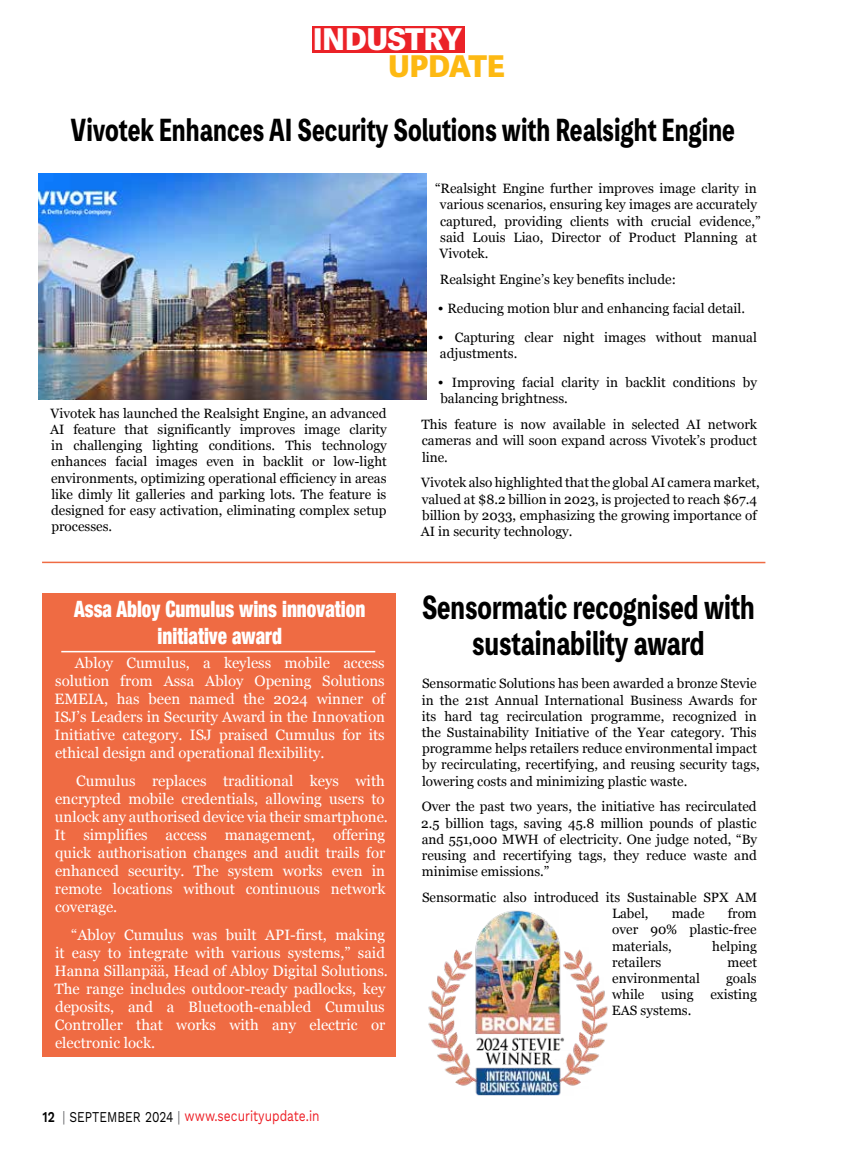
<style>
.page{position:relative;width:851px;height:1170px;background:#fff}
.page>*{position:absolute;margin:0;border:0;box-sizing:border-box;transform-origin:0 0}
.t1{font:800 30px/36px "Toppan Bunkyu Midashi Gothic Std N";color:#000;text-align:center;scale:.78 1}
.t2{font:800 30px "Adelle Sans Devanagari";color:#fff}
.t3{font:800 30px "Adelle Sans Devanagari";color:#fdb913}
.t4{font:800 28.5px "Toppan Bunkyu Midashi Gothic Std N";color:#000;scale:.78 1}
.t5{font:900 condensed 22.5px/27px "Helvetica Neue";color:#fff;text-align:center;scale:.85 1}
.t6{font:15px/18px "Georgia";color:#fff}
.t7{font:15px "Work Sans";color:#ed1d24;scale:.8 1}
.t8{font:13.5px/16.2px "Georgia";color:#000}
.s1{font-weight:600;color:#000}
.s2{color:#636466}
.s3{color:#000}
.s4{font-size:15px}
</style>
<div class="page">
<div style="left:43px;top:593px;width:352px;height:464px;background:#ef6b43"></div>
<div style="left:312px;top:26px;width:152px;height:26px;background:#eb2227"></div>
<hr style="left:61px;top:650px;width:314px;height:2px;background:#fff">
<img style="left:428px;top:910px;width:180px;height:185px">
<img style="left:38px;top:174px;width:388px;height:225px">
<hr style="left:42px;top:561px;width:723px;height:2px;background:#ef6b43">
<h1 class="t2" style="left:313px;top:22px;width:150px">INDUSTRY</h1>
<h1 class="t3" style="left:388px;top:49px;width:118px">UPDATE</h1>
<h2 class="t4" style="left:70px;top:108px;width:853px">Vivotek Enhances AI Security Solutions with Realsight Engine</h2>
<p class="t8" style="left:50px;top:404px;width:338px;text-align:justify">Vivotek has launched the Realsight Engine, an advanced AI feature that significantly improves image clarity in challenging lighting conditions. This technology enhances facial images even in backlit or low-light environments, optimizing operational efficiency in areas like dimly lit galleries and parking lots. The feature is designed for easy activation, eliminating complex setup processes.</p>
<h3 class="t5" style="left:74px;top:593px;width:344px">Assa Abloy Cumulus wins innovation initiative award</h3>
<p class="t6" style="left:55px;top:653px;width:332px;text-align:justify;text-indent:20px">Abloy Cumulus, a keyless mobile access solution from Assa Abloy Opening Solutions EMEIA, has been named the 2024 winner of ISJ’s Leaders in Security Award in the Innovation Initiative category. ISJ praised Cumulus for its ethical design and operational flexibility.</p>
<p class="t6" style="left:55px;top:771px;width:335px;text-indent:21px">Cumulus replaces traditional keys with encrypted mobile credentials, allowing users to unlock any authorised device via their smartphone.<br>It simplifies access management, offering quick authorisation changes and audit trails for enhanced security. The system works even in remote locations without continuous network coverage.</p>
<p class="t6" style="left:54px;top:924px;width:335px;text-indent:17px">“Abloy Cumulus was built API-first, making it easy to integrate with various systems,” said Hanna Sillanpää, Head of Abloy Digital Solutions.<br>The range includes outdoor-ready padlocks, key deposits, and a Bluetooth-enabled Cumulus Controller that works with any electric or electronic lock.</p>
<p class="t7" style="left:43px;top:1106px;width:348px"><span class="s1">12</span> <span class="s2">|</span> <span class="s3">SEPTEMBER 2024</span> <span class="s2">|</span> www.securityupdate.in</p>
<p class="t8" style="left:439px;top:180px;width:323px;text-indent:-4px">“Realsight Engine further improves image clarity in various scenarios, ensuring key images are accurately captured, providing clients with crucial evidence,” said Louis Liao, Director of Product Planning at Vivotek.</p>
<p class="t8" style="left:440px;top:270px;width:237px">Realsight Engine’s key benefits include:</p>
<p class="t8" style="left:438px;top:299px;width:308px"><span class="s4">•</span> Reducing motion blur and enhancing facial detail.</p>
<p class="t8" style="left:438px;top:328px;width:320px"><span class="s4">•</span> Capturing clear night images without manual adjustments.</p>
<p class="t8" style="left:438px;top:374px;width:320px"><span class="s4">•</span> Improving facial clarity in backlit conditions by balancing brightness.</p>
<p class="t8" style="left:421px;top:416px;width:337px;text-align:justify">This feature is now available in selected AI network cameras and will soon expand across Vivotek’s product line.</p>
<p class="t8" style="left:420px;top:474px;width:340px">Vivotek also highlighted that the global AI camera market, valued at $8.2 billion in 2023, is projected to reach $67.4 billion by 2033, emphasizing the growing importance of AI in security technology.</p>
<h1 class="t1" style="left:422px;top:587px;width:428px">Sensormatic recognised with sustainability award</h1>
<p class="t8" style="left:422px;top:675px;width:339px">Sensormatic Solutions has been awarded a bronze Stevie in the 21st Annual International Business Awards for its hard tag recirculation programme, recognized in the Sustainability Initiative of the Year category. This programme helps retailers reduce environmental impact by recirculating, recertifying, and reusing security tags, lowering costs and minimizing plastic waste.</p>
<p class="t8" style="left:421px;top:798px;width:337px;text-align:justify">Over the past two years, the initiative has recirculated 2.5 billion tags, saving 45.8 million pounds of plastic and 551,000 MWH of electricity. One judge noted, “By reusing and recertifying tags, they reduce waste and minimise emissions.”</p>
<p class="t8" style="left:612px;top:888px;width:147px;text-indent:-190px">Sensormatic also introduced its Sustainable SPX AM<br>Label,</p>
<p class="t8" style="left:612px;top:904px;width:146px;text-align:justify;text-indent:115px">from over 90% plastic-free materials,</p>
<p class="t8" style="left:671px;top:904px;width:34px">made</p>
<p class="t8" style="left:712px;top:937px;width:46px">helping</p>
<p class="t8" style="left:612px;top:953px;width:51px">retailers</p>
<p class="t8" style="left:727px;top:953px;width:31px">meet</p>
<p class="t8" style="left:612px;top:969px;width:89px">environmental</p>
<p class="t8" style="left:611px;top:969px;width:147px;text-align:justify;text-indent:114px">goals while using existing EAS systems.</p>
</div>
